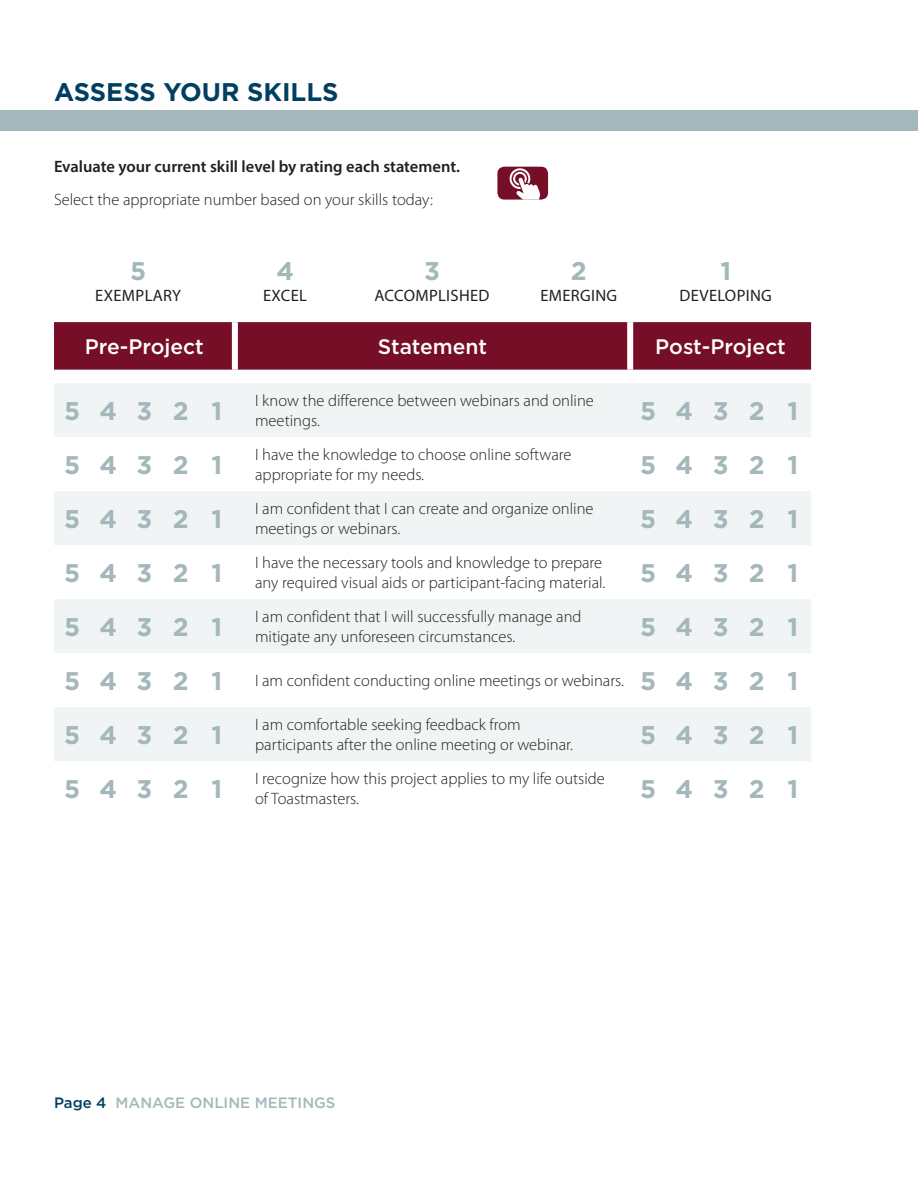
<style>
.page{position:relative;width:918px;height:1188px;background:#fff}
.page>*{position:absolute;margin:0;border:0;box-sizing:border-box;transform-origin:0 0}
.t1{font:700 25.5px "Gotham";letter-spacing:.765em;color:#a4b7ba}
.t2{font:700 25.5px "Gotham";color:#003f61}
.t3{font:500 21px "Gotham";color:#fff}
.t4{font:300 16.5px/19.8px "Myriad Pro";color:#231f20}
.t5{font:600 16.5px "Myriad Pro";color:#231f20}
.t6{font:16.5px "Myriad Pro";letter-spacing:.02em;color:#231f20}
.t7{font:500 15px "Gotham";color:#a4b7ba}
.s1{font-family:"Gotham";font-weight:700;font-size:25.5px;color:#a4b7ba}
.s2{color:#003f61}
</style>
<div class="page">
<div style="left:0;top:111px;width:918px;height:20px;background:#a4b7ba"></div>
<div style="left:54px;top:322px;width:757px;height:48px;background:#770e28"></div>
<svg style="left:54px;top:383px;width:757px;height:378px;fill:#f1f4f4"></svg>
<div style="left:232px;top:322px;width:6px;height:48px;background:#fff"></div>
<div style="left:627px;top:322px;width:6px;height:48px;background:#fff"></div>
<div style="left:497px;top:167px;width:51px;height:33px;background:#770e28;border-radius:7px"></div>
<svg style="left:510px;top:168px;width:30px;height:32px"></svg>
<h1 class="t2" style="left:54px;top:81px;width:286px">ASSESS YOUR SKILLS</h1>
<p class="t5" style="left:54px;top:160px;width:407px">Evaluate your current skill level by rating each statement.</p>
<p class="t4" style="left:54px;top:191px;width:380px">Select the appropriate number based on your skills today:</p>
<h1 class="t1" style="left:130px;top:259px;width:18px">5</h1>
<p class="t6" style="left:95px;top:289px;width:87px">EXEMPLARY</p>
<h1 class="t1" style="left:276px;top:259px;width:19px">4</h1>
<p class="t6" style="left:263px;top:289px;width:45px">EXCEL</p>
<h1 class="t1" style="left:424px;top:259px;width:17px">3</h1>
<p class="t6" style="left:374px;top:289px;width:117px">ACCOMPLISHED</p>
<h1 class="t1" style="left:571px;top:259px;width:17px">2</h1>
<p class="t6" style="left:540px;top:289px;width:78px">EMERGING</p>
<h1 class="t1" style="left:720px;top:259px;width:12px">1</h1>
<p class="t6" style="left:680px;top:289px;width:94px">DEVELOPING</p>
<p class="t3" style="left:85px;top:337px;width:121px">Pre-Project</p>
<p class="t3" style="left:378px;top:337px;width:111px">Statement</p>
<p class="t3" style="left:655px;top:337px;width:132px">Post-Project</p>
<h1 class="t1" style="left:64px;top:400px;width:160px">5432 1</h1>
<p class="t4" style="left:255px;top:392px;width:340px">I know the difference between webinars and online meetings.</p>
<h1 class="t1" style="left:640px;top:400px;width:160px">5432 1</h1>
<h1 class="t1" style="left:64px;top:454px;width:160px">5432 1</h1>
<p class="t4" style="left:255px;top:446px;width:318px">I have the knowledge to choose online software appropriate for my needs.</p>
<h1 class="t1" style="left:640px;top:454px;width:160px">5432 1</h1>
<h1 class="t1" style="left:64px;top:508px;width:160px">5432 1</h1>
<p class="t4" style="left:255px;top:500px;width:340px">I am confident that I can create and organize online meetings or webinars.</p>
<h1 class="t1" style="left:640px;top:508px;width:160px">5432 1</h1>
<h1 class="t1" style="left:64px;top:562px;width:160px">5432 1</h1>
<p class="t4" style="left:255px;top:554px;width:352px">I have the necessary tools and knowledge to prepare any required visual aids or participant-facing material.</p>
<h1 class="t1" style="left:640px;top:562px;width:160px">5432 1</h1>
<h1 class="t1" style="left:64px;top:616px;width:160px">5432 1</h1>
<p class="t4" style="left:255px;top:608px;width:328px">I am confident that I will successfully manage and mitigate any unforeseen circumstances.</p>
<h1 class="t1" style="left:640px;top:616px;width:160px">5432 1</h1>
<h1 class="t1" style="left:64px;top:670px;width:160px">5432 1</h1>
<p class="t4" style="left:255px;top:672px;width:545px">I am confident conducting online meetings or webinars. <span class="s1">5 4 3 2 1</span></p>
<h1 class="t1" style="left:64px;top:724px;width:160px">5432 1</h1>
<p class="t4" style="left:255px;top:716px;width:320px">I am comfortable seeking feedback from participants after the online meeting or webinar.</p>
<h1 class="t1" style="left:640px;top:724px;width:160px">5432 1</h1>
<h1 class="t1" style="left:64px;top:778px;width:160px">5432 1</h1>
<p class="t4" style="left:255px;top:770px;width:351px">I recognize how this project applies to my life outside of Toastmasters.</p>
<h1 class="t1" style="left:640px;top:778px;width:160px">5432 1</h1>
<p class="t7" style="left:54px;top:1096px;width:283px"><span class="s2">Page 4</span> MANAGE ONLINE MEETINGS</p>
</div>
